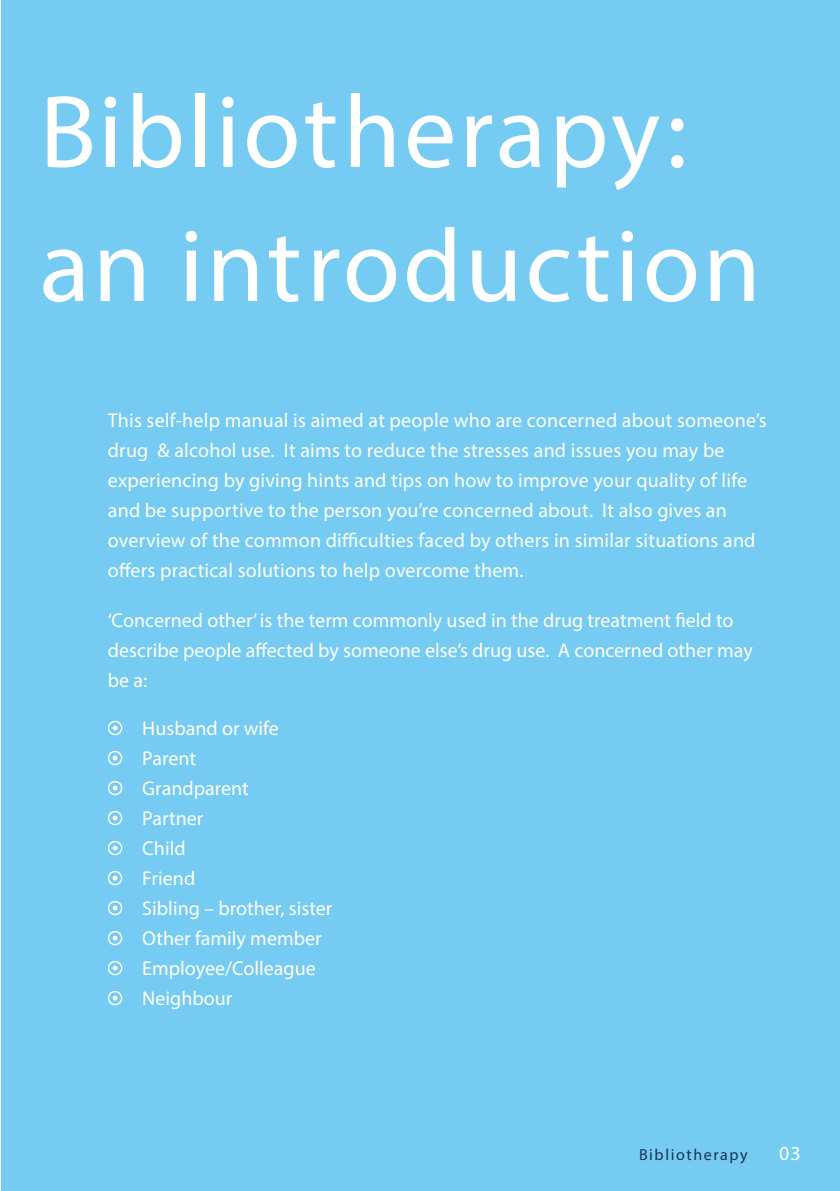
<style>
.page{position:relative;width:840px;height:1191px;background:#fff}
.page>*{position:absolute;margin:0;border:0;box-sizing:border-box;transform-origin:0 0}
.t1{font:104px "Myriad Pro";letter-spacing:.03em;color:#fff}
.t2{font:20px/30px "Myriad Pro";letter-spacing:.01em;color:#fff}
.t3{font:16px "Myriad Pro";letter-spacing:.1em;color:#183659}
</style>
<div class="page">
<div style="left:1px;top:0;width:838px;height:1191px;background:#75cbf2"></div>
<svg style="left:108px;top:721px;width:14px;height:14px"></svg>
<svg style="left:108px;top:751px;width:14px;height:14px"></svg>
<svg style="left:108px;top:781px;width:14px;height:14px"></svg>
<svg style="left:108px;top:811px;width:14px;height:14px"></svg>
<svg style="left:108px;top:841px;width:14px;height:14px"></svg>
<svg style="left:108px;top:871px;width:14px;height:14px"></svg>
<svg style="left:108px;top:901px;width:14px;height:14px"></svg>
<svg style="left:108px;top:931px;width:14px;height:14px"></svg>
<svg style="left:108px;top:961px;width:14px;height:14px"></svg>
<svg style="left:108px;top:991px;width:14px;height:14px"></svg>
<p class="t1" style="left:40px;top:68px;width:648px">Bibliotherapy:</p>
<p class="t1" style="left:40px;top:202px;width:722px">an introduction</p>
<p class="t2" style="left:108px;top:405px;width:660px">This self-help manual is aimed at people who are concerned about someone’s drug &amp; alcohol use. It aims to reduce the stresses and issues you may be experiencing by giving hints and tips on how to improve your quality of life and be supportive to the person you’re concerned about. It also gives an overview of the common difficulties faced by others in similar situations and offers practical solutions to help overcome them.</p>
<p class="t2" style="left:108px;top:605px;width:646px">‘Concerned other’ is the term commonly used in the drug treatment field to describe people affected by someone else’s drug use. A concerned other may be a:</p>
<p class="t2" style="left:142px;top:713px;width:138px">Husband or wife</p>
<p class="t2" style="left:142px;top:743px;width:55px">Parent</p>
<p class="t2" style="left:142px;top:773px;width:108px">Grandparent</p>
<p class="t2" style="left:142px;top:803px;width:63px">Partner</p>
<p class="t2" style="left:142px;top:833px;width:45px">Child</p>
<p class="t2" style="left:142px;top:863px;width:54px">Friend</p>
<p class="t2" style="left:142px;top:893px;width:191px">Sibling – brother, sister</p>
<p class="t2" style="left:142px;top:923px;width:181px">Other family member</p>
<p class="t2" style="left:142px;top:953px;width:175px">Employee/Colleague</p>
<p class="t2" style="left:142px;top:983px;width:92px">Neighbour</p>
<p class="t3" style="left:638px;top:1144px;width:110px">Bibliotherapy</p>
<p class="t2" style="left:778px;top:1137px;width:23px">03</p>
</div>
